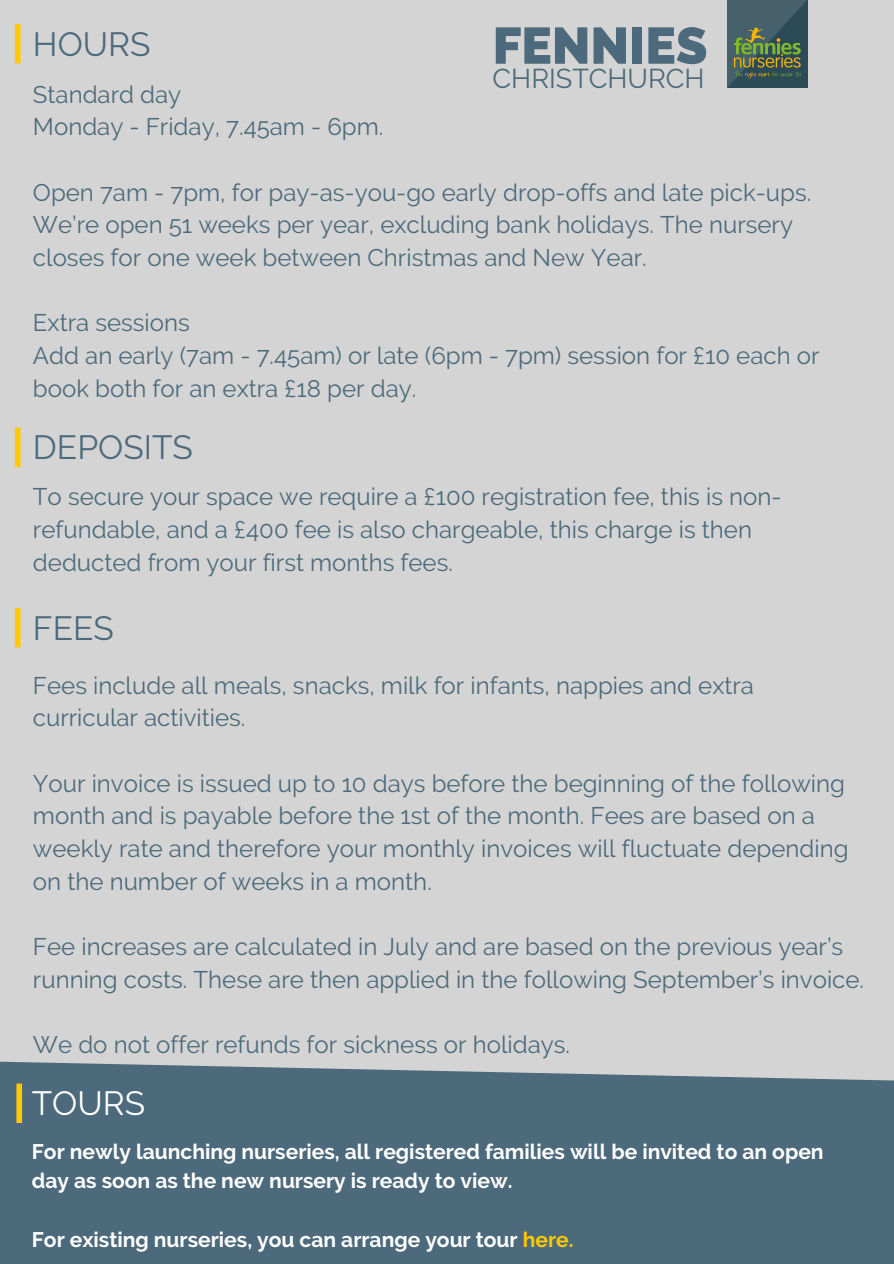
<style>
.page{position:relative;width:894px;height:1264px;background:#fff}
.page>*{position:absolute;margin:0;border:0;box-sizing:border-box;transform-origin:0 0}
.t1{font:800 51.15px "Raleway";color:#4c6a7b}
.t2{font:33.45px "Raleway";color:#4c6a7b}
.t3{font:33.45px "Raleway";color:#fff}
.t4{font:27.15px "Raleway";color:#4c6a7b}
.t5{font:24px/32.7px "Raleway";color:#4c6a7b}
.t6{font:700 21px/29.2px "Raleway";color:#fff}
.s1{color:#fec900}
</style>
<div class="page">
<div style="left:0;top:0;width:893px;height:1263px;background:#d5d4d4"></div>
<div style="left:15px;top:24px;width:6px;height:39px;background:#fec900"></div>
<img style="left:727px;top:0;width:80px;height:88px">
<div style="left:0;top:1061px;width:893px;height:202px;background:#4c6a7b"></div>
<div style="left:16px;top:1083px;width:6px;height:39px;background:#fec900"></div>
<div style="left:15px;top:608px;width:6px;height:39px;background:#fec900"></div>
<div style="left:15px;top:427px;width:6px;height:40px;background:#fec900"></div>
<p class="t2" style="left:33px;top:24px;width:119px">HOURS</p>
<p class="t5" style="left:33px;top:78px;width:150px">Standard day</p>
<p class="t5" style="left:33px;top:111px;width:352px">Monday - Friday, 7.45am - 6pm.</p>
<p class="t1" style="left:492px;top:16px;width:216px">FENNIES</p>
<p class="t4" style="left:492px;top:62px;width:213px">CHRISTCHURCH</p>
<p class="t5" style="left:33px;top:176px;width:779px">Open 7am - 7pm, for pay-as-you-go early drop-offs and late pick-ups.</p>
<p class="t5" style="left:33px;top:208px;width:761px">We’re open 51 weeks per year, excluding bank holidays. The nursery closes for one week between Christmas and New Year.</p>
<p class="t5" style="left:33px;top:306px;width:158px">Extra sessions</p>
<p class="t5" style="left:33px;top:339px;width:787px">Add an early (7am - 7.45am) or late (6pm - 7pm) session for £10 each or book both for an extra £18 per day.</p>
<p class="t2" style="left:33px;top:428px;width:161px">DEPOSITS</p>
<p class="t5" style="left:33px;top:480px;width:750px">To secure your space we require a £100 registration fee, this is non&shy;refundable, and a £400 fee is also chargeable, this charge is then deducted from your first months fees.</p>
<p class="t2" style="left:33px;top:608px;width:82px">FEES</p>
<p class="t5" style="left:33px;top:668px;width:722px">Fees include all meals, snacks, milk for infants, nappies and extra curricular activities.</p>
<p class="t5" style="left:33px;top:766px;width:816px">Your invoice is issued up to 10 days before the beginning of the following month and is payable before the 1st of the month. Fees are based on a weekly rate and therefore your monthly invoices will fluctuate depending on the number of weeks in a month.</p>
<p class="t5" style="left:33px;top:930px;width:832px">Fee increases are calculated in July and are based on the previous year’s running costs. These are then applied in the following September’s invoice.</p>
<p class="t5" style="left:33px;top:1028px;width:538px">We do not offer refunds for sickness or holidays.</p>
<p class="t3" style="left:32px;top:1083px;width:115px">TOURS</p>
<p class="t6" style="left:32px;top:1136px;width:793px">For newly launching nurseries, all registered families will be invited to an open day as soon as the new nursery is ready to view.</p>
<p class="t6" style="left:32px;top:1224px;width:543px">For existing nurseries, you can arrange your tour <span class="s1">here.</span></p>
</div>
